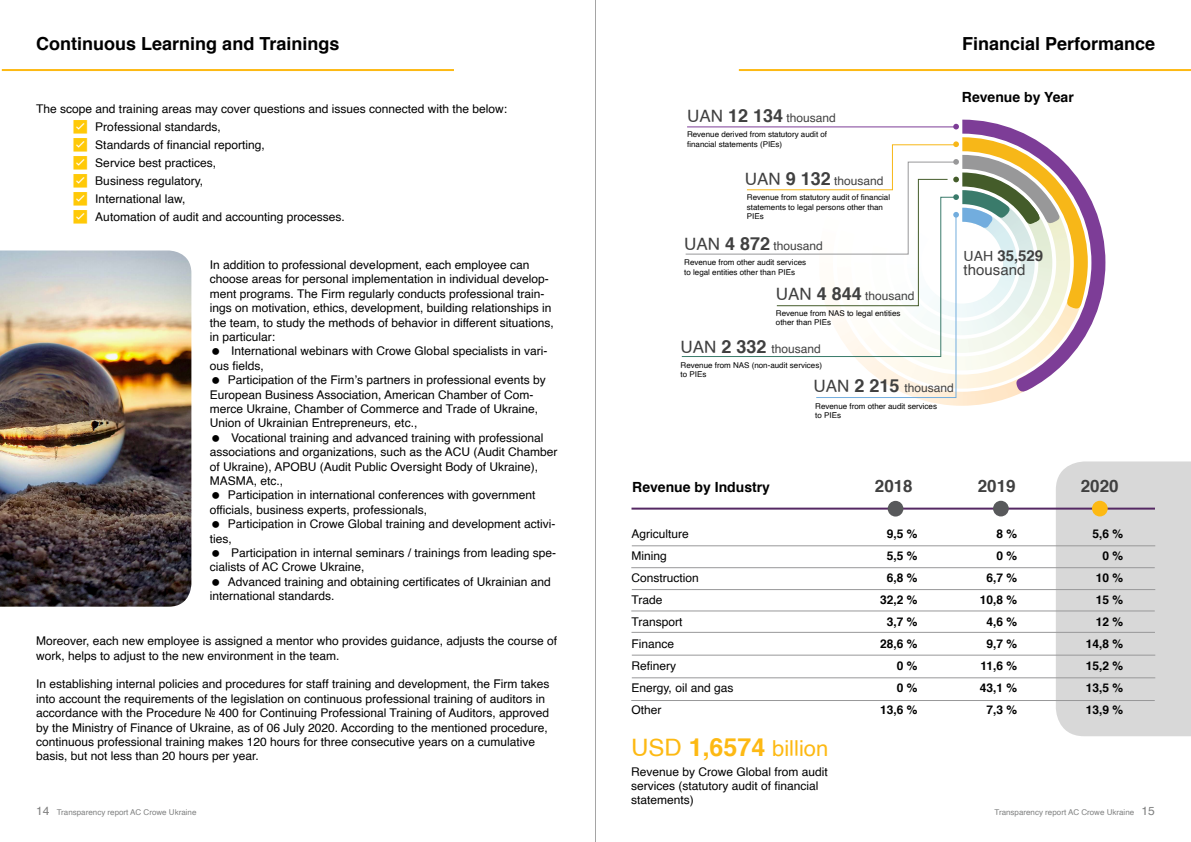
<style>
.page{position:relative;width:1191px;height:842px;background:#fff}
.page>*{position:absolute;margin:0;border:0;box-sizing:border-box;transform-origin:0 0}
.t1{font:22px "Helvetica";color:#fdb913}
.t2{font:700 18px "Helvetica";color:#000}
.t3{font:700 17px "Helvetica";color:#404040}
.t4{font:15px/14px "Helvetica";color:#404040}
.t5{font:700 14px "Helvetica";color:#000}
.t6{font:12px/14.4px "Helvetica";color:#000}
.t7{font:700 12px/22px "Helvetica";color:#000;text-align:right}
.t8{font:12px "Helvetica";color:#404040}
.t9{font:8px/9.6px "Helvetica";color:#000}
.t10{font:8px "Helvetica";color:#7f8080}
.s1{color:#ffc907}
.s2{font-size:17px}
.s3{font-weight:700;font-size:18px}
.s4{font-size:14px}
.s5{font-weight:700}
.s6{font-size:24px}
.s7{font-weight:700;font-size:25px}
.s8{font-size:12px;color:#808080}
.s9{font-size:12px}
</style>
<div class="page">
<img style="left:0;top:250px;width:191px;height:357px">
<hr style="left:2px;top:69px;width:452px;height:2px;background:#fdb913">
<hr style="left:595px;top:0;width:1px;height:842px;background:#a5a5a5">
<img style="left:916px;top:398px;width:92px;height:8px">
<div style="left:1055px;top:461px;width:136px;height:275px;background:#d8d8d8"></div>
<hr style="left:739px;top:69px;width:452px;height:2px;background:#fdb913">
<svg style="left:684px;top:120px;width:421px;height:278px"></svg>
<hr style="left:631px;top:508px;width:524px;height:2px;background:#552863">
<hr style="left:632px;top:545px;width:523px;height:1px;background:#989899">
<hr style="left:631px;top:567px;width:523px;height:1px;background:#989899">
<hr style="left:632px;top:589px;width:523px;height:1px;background:#989899">
<hr style="left:631px;top:610px;width:523px;height:1px;background:#989899">
<hr style="left:631px;top:632px;width:524px;height:1px;background:#989899">
<hr style="left:632px;top:677px;width:523px;height:1px;background:#989899">
<hr style="left:631px;top:700px;width:523px;height:1px;background:#989899">
<hr style="left:632px;top:655px;width:523px;height:1px;background:#989899">
<div style="left:887px;top:501px;width:16px;height:15px;background:#58595b;border-radius:50%"></div>
<div style="left:993px;top:501px;width:15px;height:15px;background:#58595b;border-radius:50%"></div>
<div style="left:1092px;top:501px;width:15px;height:15px;background:#fdb913;border-radius:50%"></div>
<h2 class="t2" style="left:36px;top:29px;width:305px">Continuous Learning and Trainings</h2>
<p class="t6" style="left:72px;top:100px;width:436px;line-height:18px;text-indent:-36px">The scope and training areas may cover questions and issues connected with the below: <span class="s1">✅</span> Professional standards,<br><span class="s1">✅</span> Standards of financial reporting,<br><span class="s1">✅</span> Service best practices,<br><span class="s1">✅</span> Business regulatory,<br><span class="s1">✅</span> International law,<br><span class="s1">✅</span> Automation of audit and accounting processes.</p>
<p class="t6" style="left:210px;top:258px;width:345px">In addition to professional development, each employee can choose areas for personal implementation in individual develop&shy;ment programs. The Firm regularly conducts professional train&shy;ings on motivation, ethics, development, building relationships in the team, to study the methods of behavior in different situations, in particular:</p>
<p class="t6" style="left:210px;top:344px;width:339px;text-indent:21px">International webinars with Crowe Global specialists in vari&shy;ous fields,</p>
<p class="t6" style="left:210px;top:373px;width:337px;text-indent:18px">Participation of the Firm’s partners in professional events by European Business Association, American Chamber of Com&shy;merce Ukraine, Chamber of Commerce and Trade of Ukraine, Union of Ukrainian Entrepreneurs, etc.,</p>
<p class="t6" style="left:231px;top:431px;width:314px">Vocational training and advanced training with professional</p>
<p class="t6" style="left:210px;top:445px;width:349px">associations and organizations, such as the ACU (Audit Chamber</p>
<p class="t6" style="left:210px;top:459px;width:330px">of Ukraine), APOBU (Audit Public Oversight Body of Ukraine),</p>
<p class="t6" style="left:210px;top:474px;width:75px">MASMA, etc.,</p>
<p class="t6" style="left:228px;top:488px;width:309px">Participation in international conferences with government</p>
<p class="t6" style="left:210px;top:503px;width:219px">officials, business experts, professionals,</p>
<p class="t6" style="left:228px;top:517px;width:329px">Participation in Crowe Global training and development activi-</p>
<p class="t6" style="left:210px;top:531px;width:24px">ties,</p>
<p class="t6" style="left:231px;top:546px;width:326px">Participation in internal seminars / trainings from leading spe-</p>
<p class="t6" style="left:210px;top:560px;width:156px">cialists of AC Crowe Ukraine,</p>
<p class="t6" style="left:228px;top:575px;width:324px">Advanced training and obtaining certificates of Ukrainian and</p>
<p class="t6" style="left:210px;top:589px;width:126px">international standards.</p>
<p class="t6" style="left:36px;top:634px;width:522px">Moreover, each new employee is assigned a mentor who provides guidance, adjusts the course of work, helps to adjust to the new environment in the team.</p>
<p class="t6" style="left:36px;top:677px;width:515px">In establishing internal policies and procedures for staff training and development, the Firm takes into account the requirements of the legislation on continuous professional training of auditors in accordance with the Procedure № 400 for Continuing Professional Training of Auditors, approved by the Ministry of Finance of Ukraine, as of 06 July 2020. According to the mentioned procedure, continuous professional training makes 120 hours for three consecutive years on a cumulative basis, but not less than 20 hours per year.</p>
<h2 class="t2" style="left:962px;top:29px;width:195px">Financial Performance</h2>
<p class="t8" style="left:687px;top:109px;width:150px"><span class="s2">UAN</span> <span class="s3">12 134</span> thousand</p>
<p class="t9" style="left:687px;top:130px;width:142px">Revenue derived from statutory audit of financial statements (PIEs)</p>
<p class="t8" style="left:745px;top:172px;width:140px"><span class="s2">UAN</span> <span class="s3">9 132</span> thousand</p>
<p class="t9" style="left:747px;top:193px;width:145px">Revenue from statutory audit of financial statements to legal persons other than<br>PIEs</p>
<p class="t8" style="left:684px;top:236px;width:140px"><span class="s2">UAN</span> <span class="s3">4 872</span> thousand</p>
<p class="t8" style="left:776px;top:287px;width:140px"><span class="s2">UAN</span> <span class="s3">4 844</span> thousand</p>
<p class="t8" style="left:680px;top:339px;width:142px"><span class="s2">UAN</span> <span class="s3">2 332</span> thousand</p>
<p class="t8" style="left:813px;top:379px;width:142px"><span class="s2">UAN</span> <span class="s3">2 215</span> thousand</p>
<p class="t9" style="left:684px;top:258px;width:123px">Revenue from other audit services to legal entities other than PIEs</p>
<p class="t9" style="left:776px;top:308px;width:126px">Revenue from NAS to legal entities other than PIEs</p>
<p class="t9" style="left:680px;top:360px;width:143px">Revenue from NAS (non-audit services) to PIEs</p>
<p class="t9" style="left:815px;top:401px;width:123px">Revenue from other audit services to PIEs</p>
<p class="t5" style="left:962px;top:86px;width:113px">Revenue by Year</p>
<p class="t4" style="left:963px;top:249px;width:81px"><span class="s4">UAH</span> <span class="s5">35,529 </span>thousand</p>
<h3 class="t3" style="left:875px;top:472px;width:39px">2018</h3>
<h3 class="t3" style="left:978px;top:472px;width:39px">2019</h3>
<h3 class="t3" style="left:1080px;top:472px;width:39px">2020</h3>
<p class="t5" style="left:632px;top:476px;width:139px">Revenue by Industry</p>
<p class="t6" style="left:631px;top:523px;width:103px;line-height:22px">Agriculture<br>Mining<br>Construction<br>Trade<br>Transport<br>Finance<br>Refinery<br>Energy, oil and gas<br>Other</p>
<p class="t7" style="left:880px;top:523px;width:39px">9,5 %<br>5,5 %<br>6,8 %<br>32,2 %<br>3,7 %<br>28,6 %<br>0 %<br>0 %<br>13,6 %</p>
<p class="t7" style="left:980px;top:523px;width:39px">8 %<br>0 %<br>6,7 %<br>10,8 %<br>4,6 %<br>9,7 %<br>11,6 %<br>43,1 %<br>7,3 %</p>
<p class="t7" style="left:1085px;top:523px;width:39px">5,6 %<br>0 %<br>10 %<br>15 %<br>12 %<br>14,8 %<br>15,2 %<br>13,5 %<br>13,9 %</p>
<h1 class="t1" style="left:631px;top:731px;width:199px"><span class="s6">USD</span> <span class="s7">1,6574</span> billion</h1>
<p class="t6" style="left:631px;top:764px;width:198px">Revenue by Crowe Global from audit services (statutory audit of financial statements)</p>
<p class="t10" style="left:36px;top:806px;width:162px"><span class="s8">14</span> Transparency report AC Crowe Ukraine</p>
<p class="t10" style="left:994px;top:806px;width:162px">Transparency report AC Crowe Ukraine <span class="s9">15</span></p>
</div>
